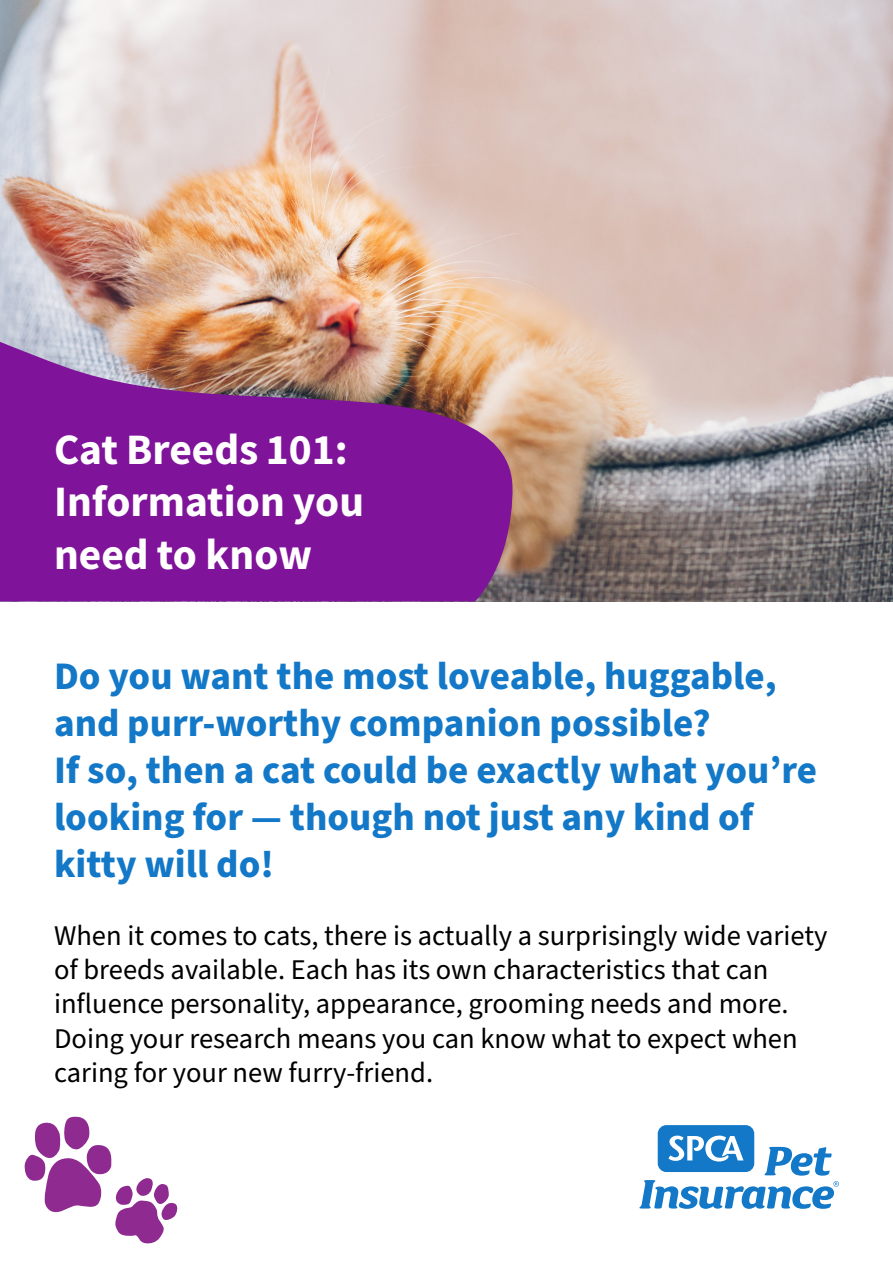
<style>
.page{position:relative;width:893px;height:1263px;background:#fff}
.page>*{position:absolute;margin:0;border:0;box-sizing:border-box;transform-origin:0 0}
.t1{font:43.5px/52.2px "Source Sans Variable";color:#fff}
.t2{font:700 39px/46.8px "Source Sans Pro";color:#1278c7}
.t3{font:28.5px/34.2px "Source Sans Pro";color:#000}
</style>
<div class="page">
<svg style="left:24px;top:1116px;width:154px;height:128px"></svg>
<img style="left:0;top:0;width:893px;height:601px">
<svg style="left:0;top:342px;width:514px;height:259px;background:#8a2d91"></svg>
<svg style="left:639px;top:1125px;width:200px;height:84px"></svg>
<h1 class="t1" style="left:54px;top:424px;width:312px">Cat Breeds 101:<br>Information you need to know</h1>
<h2 class="t2" style="left:54px;top:654px;width:764px">Do you want the most loveable, huggable, and purr-worthy companion possible?<br>If so, then a cat could be exactly what you’re looking for — though not just any kind of kitty will do!</h2>
<p class="t3" style="left:54px;top:919px;width:775px">When it comes to cats, there is actually a surprisingly wide variety of breeds available. Each has its own characteristics that can influence personality, appearance, grooming needs and more.<br>Doing your research means you can know what to expect when caring for your new furry-friend.</p>
</div>
